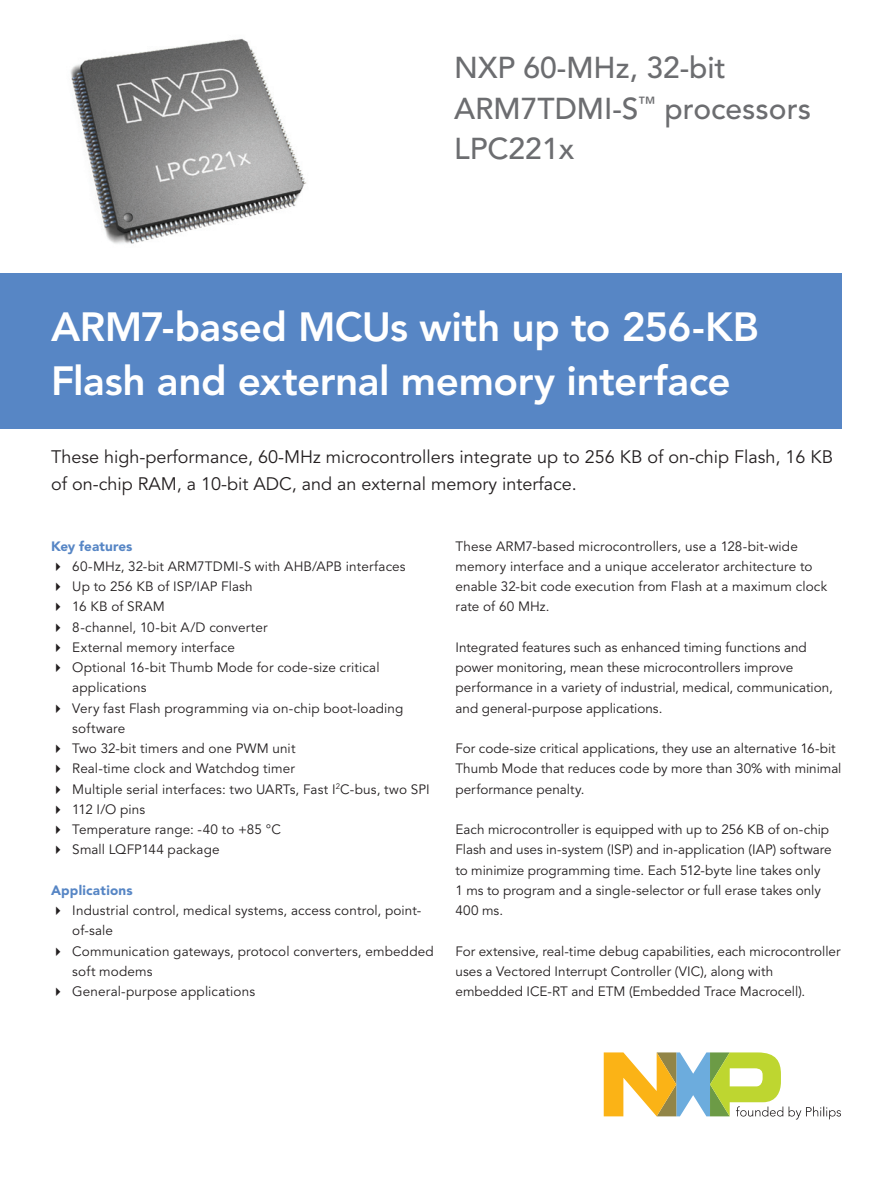
<style>
.page{position:relative;width:893px;height:1188px;background:#fff}
.page>*{position:absolute;margin:0;border:0;box-sizing:border-box;transform-origin:0 0}
.t1{font:800 40.5px/54px "Avenir";letter-spacing:-.01em;color:#fff}
.t2{font:500 30px/40.5px "Avenir";color:#6c6d70}
.t3{font:18px/27px "Avenir";color:#231f20}
.t4{font:13.5px/20.2px "Avenir";letter-spacing:.005em;color:#231f20}
.t5{font:900 13.5px "Avenir";letter-spacing:.015em;color:#5786c5}
</style>
<div class="page">
<img style="left:3px;top:38px;width:369px;height:236px">
<svg style="left:604px;top:1052px;width:179px;height:65px"></svg>
<svg style="left:789px;top:1107px;width:52px;height:13px"></svg>
<div style="left:0;top:274px;width:842px;height:155px;background:#5786c5"></div>
<h2 class="t2" style="left:454px;top:48px;width:358px">NXP 60-MHz, 32-bit<br>ARM7TDMI-S<sup>™</sup> processors<br>LPC221x</h2>
<h1 class="t1" style="left:51px;top:300px;width:709px">ARM7-based MCUs with up to 256-KB<br>Flash and external memory interface</h1>
<h1 class="t1" style="left:51px;top:300px;width:169px">Headline</h1>
<h3 class="t3" style="left:51px;top:444px;width:784px">These high-performance, 60-MHz microcontrollers integrate up to 256 KB of on-chip Flash, 16 KB of on-chip RAM, a 10-bit ADC, and an external memory interface.</h3>
<p class="t5" style="left:51px;top:538px;width:83px">Key features</p>
<p class="t4" style="left:51px;top:556px;width:356px">✔ 60-MHz, 32-bit ARM7TDMI-S with AHB/APB interfaces</p>
<p class="t4" style="left:51px;top:577px;width:203px">✔ Up to 256 KB of ISP/IAP Flash</p>
<p class="t4" style="left:51px;top:597px;width:115px">✔ 16 KB of SRAM</p>
<p class="t4" style="left:51px;top:617px;width:218px">✔ 8-channel, 10-bit A/D converter</p>
<p class="t4" style="left:51px;top:637px;width:185px">✔ External memory interface</p>
<p class="t4" style="left:72px;top:658px;width:309px;text-indent:-21px">✔ Optional 16-bit Thumb Mode for code-size critical applications</p>
<p class="t4" style="left:72px;top:698px;width:333px;text-indent:-21px">✔ Very fast Flash programming via on-chip boot-loading software</p>
<p class="t4" style="left:51px;top:739px;width:246px">✔ Two 32-bit timers and one PWM unit</p>
<p class="t4" style="left:51px;top:759px;width:245px">✔ Real-time clock and Watchdog timer</p>
<p class="t4" style="left:51px;top:779px;width:380px">✔ Multiple serial interfaces: two UARTs, Fast I<sup>2</sup>C-bus, two SPI</p>
<p class="t4" style="left:51px;top:799px;width:96px">✔ 112 I/O pins</p>
<p class="t4" style="left:51px;top:820px;width:231px">✔ Temperature range: -40 to +85 °C</p>
<p class="t4" style="left:51px;top:840px;width:170px">✔ Small LQFP144 package</p>
<p class="t5" style="left:51px;top:882px;width:83px">Applications</p>
<p class="t4" style="left:72px;top:901px;width:351px;text-indent:-21px">✔ Industrial control, medical systems, access control, point&shy;of-sale</p>
<p class="t4" style="left:72px;top:941px;width:363px;text-indent:-21px">✔ Communication gateways, protocol converters, embedded soft modems</p>
<p class="t4" style="left:51px;top:982px;width:206px">✔ General-purpose applications</p>
<p class="t4" style="left:455px;top:536px;width:373px">These ARM7-based microcontrollers, use a 128-bit-wide memory interface and a unique accelerator architecture to enable 32-bit code execution from Flash at a maximum clock rate of 60 MHz.</p>
<p class="t4" style="left:455px;top:637px;width:379px">Integrated features such as enhanced timing functions and power monitoring, mean these microcontrollers improve performance in a variety of industrial, medical, communication, and general-purpose applications.</p>
<p class="t4" style="left:455px;top:739px;width:388px">For code-size critical applications, they use an alternative 16-bit<br>Thumb Mode that reduces code by more than 30% with minimal performance penalty.</p>
<p class="t4" style="left:455px;top:820px;width:378px">Each microcontroller is equipped with up to 256 KB of on-chip Flash and uses in-system (ISP) and in-application (IAP) software to minimize programming time. Each 512-byte line takes only<br>1 ms to program and a single-selector or full erase takes only 400 ms.</p>
<p class="t4" style="left:455px;top:941px;width:387px">For extensive, real-time debug capabilities, each microcontroller uses a Vectored Interrupt Controller (VIC), along with embedded ICE-RT and ETM (Embedded Trace Macrocell).</p>
</div>
